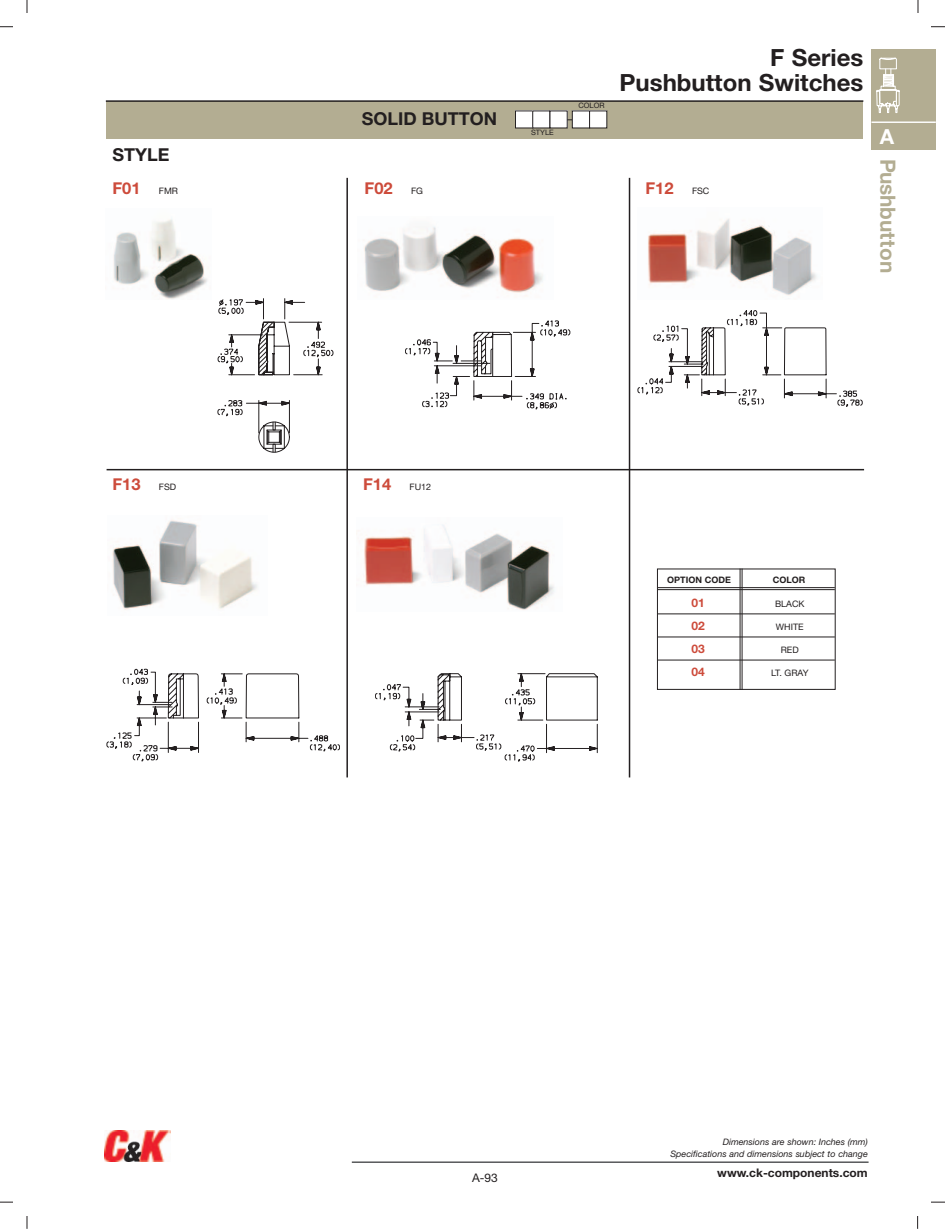
<style>
.page{position:relative;width:945px;height:1229px;background:#fff}
.page>*{position:absolute;margin:0;border:0;box-sizing:border-box;transform-origin:0 0}
.t1{font:700 23.7px/25.2px "Helvetica Neue";color:#231f20;text-align:right}
.t2{font:700 21px "Helvetica Neue";color:#b3ad92}
.t3{font:700 20.7px "Helvetica Neue";color:#fff}
.t4{font:700 17.85px "Helvetica Neue";color:#231f20}
.t5{font:700 16.35px "Helvetica Neue";color:#cd4b3b}
.t6{font:700 11.85px "Helvetica Neue";color:#231f20}
.t7{font:700 11.85px "Helvetica Neue";color:#cd4b3b}
.t8{font:11.85px "Helvetica Neue";color:#231f20}
.t9{font:italic 8.85px/11.9px "Helvetica Neue";color:#231f20;text-align:right}
.t10{font:8.85px "Helvetica Neue";color:#231f20}
.t11{font:700 8.85px "Helvetica Neue";color:#231f20}
.t12{font:7.35px "Helvetica Neue";color:#231f20}
.s1{font-weight:400;font-size:8.85px;color:#231f20}
.s2{font-weight:700;font-size:16.35px;color:#cd4b3b}
</style>
<div class="page">
<hr style="left:352px;top:1161px;width:517px;height:1px;background:#57585a">
<svg style="left:0;top:0;width:28px;height:27px"></svg>
<svg style="left:0;top:1201px;width:28px;height:27px"></svg>
<svg style="left:917px;top:1201px;width:28px;height:27px"></svg>
<svg style="left:918px;top:0;width:27px;height:27px"></svg>
<div style="left:14px;top:13px;width:26px;height:27px;background:#fff"></div>
<div style="left:904px;top:13px;width:28px;height:27px;background:#fff"></div>
<div style="left:14px;top:1188px;width:26px;height:27px;background:#fff"></div>
<div style="left:904px;top:1188px;width:28px;height:27px;background:#fff"></div>
<div style="left:872px;top:49px;width:64px;height:101px;background:#b3ad92"></div>
<hr style="left:872px;top:121px;width:64px;height:2px;background:#fff">
<svg style="left:876px;top:57px;width:24px;height:56px"></svg>
<img style="left:104px;top:1130px;width:67px;height:32px">
<div style="left:107px;top:101px;width:756px;height:37px;background:#b3ad92"></div>
<div style="left:515px;top:111px;width:18px;height:17px;background:#fff"></div>
<div style="left:515px;top:111px;width:18px;height:17px;border:1px solid #231f20"></div>
<div style="left:533px;top:111px;width:17px;height:17px;background:#fff"></div>
<div style="left:532px;top:111px;width:18px;height:17px;border:1px solid #231f20"></div>
<div style="left:550px;top:111px;width:17px;height:17px;background:#fff"></div>
<div style="left:572px;top:111px;width:18px;height:17px;background:#fff"></div>
<div style="left:572px;top:111px;width:18px;height:17px;border:1px solid #231f20"></div>
<div style="left:590px;top:111px;width:17px;height:17px;background:#fff"></div>
<div style="left:589px;top:111px;width:18px;height:17px;border:1px solid #231f20"></div>
<svg style="left:218px;top:298px;width:115px;height:154px"></svg>
<svg style="left:405px;top:320px;width:165px;height:89px"></svg>
<svg style="left:638px;top:310px;width:225px;height:97px"></svg>
<svg style="left:107px;top:669px;width:233px;height:92px"></svg>
<svg style="left:375px;top:673px;width:223px;height:88px"></svg>
<img style="left:364px;top:524px;width:190px;height:86px">
<img style="left:112px;top:520px;width:146px;height:90px">
<img style="left:648px;top:219px;width:169px;height:77px">
<img style="left:364px;top:226px;width:179px;height:70px">
<img style="left:113px;top:218px;width:95px;height:81px">
<hr style="left:107px;top:469px;width:757px;height:1px;background:#231f20">
<hr style="left:346px;top:178px;width:2px;height:599px;background:#231f20">
<hr style="left:629px;top:178px;width:1px;height:599px;background:#231f20">
<hr style="left:658px;top:587px;width:177px;height:1px;background:#231f20">
<hr style="left:658px;top:589px;width:177px;height:1px;background:#231f20">
<hr style="left:658px;top:613px;width:177px;height:1px;background:#231f20">
<hr style="left:658px;top:636px;width:177px;height:1px;background:#231f20">
<hr style="left:658px;top:659px;width:177px;height:1px;background:#231f20">
<hr style="left:742px;top:568px;width:1px;height:122px;background:#231f20">
<hr style="left:740px;top:568px;width:1px;height:122px;background:#231f20">
<hr style="left:106px;top:100px;width:757px;height:2px;background:#231f20">
<h3 class="t4" style="left:112px;top:149px;width:59px">STYLE</h3>
<h3 class="t4" style="left:362px;top:113px;width:137px">SOLID BUTTON</h3>
<p class="t12" style="left:531px;top:130px;width:24px">STYLE</p>
<p class="t12" style="left:578px;top:103px;width:28px">COLOR</p>
<h1 class="t1" style="left:620px;top:47px;width:245px">F Series<br>Pushbutton Switches</h1>
<h3 class="t5" style="left:112px;top:183px;width:67px">F01 <span class="s1">FMR</span></h3>
<h3 class="t5" style="left:365px;top:183px;width:60px">F02 <span class="s1">FG</span></h3>
<h3 class="t5" style="left:646px;top:183px;width:65px">F12 <span class="s1">FSC</span></h3>
<h3 class="t3" style="left:880px;top:123px;width:16px">A</h3>
<h2 class="t2" style="left:901px;top:158px;width:116px;rotate:90deg">Pushbutton</h2>
<h3 class="t5" style="left:112px;top:478px;width:65px">F13 <span class="s1">FSD</span></h3>
<p class="t10" style="left:363px;top:483px;width:70px"><span class="s2">F14</span> FU12</p>
<p class="t11" style="left:667px;top:576px;width:65px">OPTION CODE</p>
<p class="t11" style="left:773px;top:576px;width:34px">COLOR</p>
<h3 class="t7" style="left:692px;top:598px;width:15px">01</h3>
<p class="t10" style="left:775px;top:600px;width:31px">BLACK</p>
<h3 class="t7" style="left:692px;top:621px;width:15px">02</h3>
<p class="t10" style="left:776px;top:623px;width:29px">WHITE</p>
<h3 class="t7" style="left:692px;top:644px;width:15px">03</h3>
<p class="t10" style="left:781px;top:646px;width:19px">RED</p>
<h3 class="t7" style="left:692px;top:667px;width:15px">04</h3>
<p class="t10" style="left:771px;top:669px;width:39px">LT. GRAY</p>
<h3 class="t8" style="left:472px;top:1173px;width:27px">A-93</h3>
<p class="t9" style="left:670px;top:1136px;width:199px">Dimensions are shown: Inches (mm)<br>Specifications and dimensions subject to change</p>
<h3 class="t6" style="left:717px;top:1168px;width:152px">www.ck-components.com</h3>
</div>
